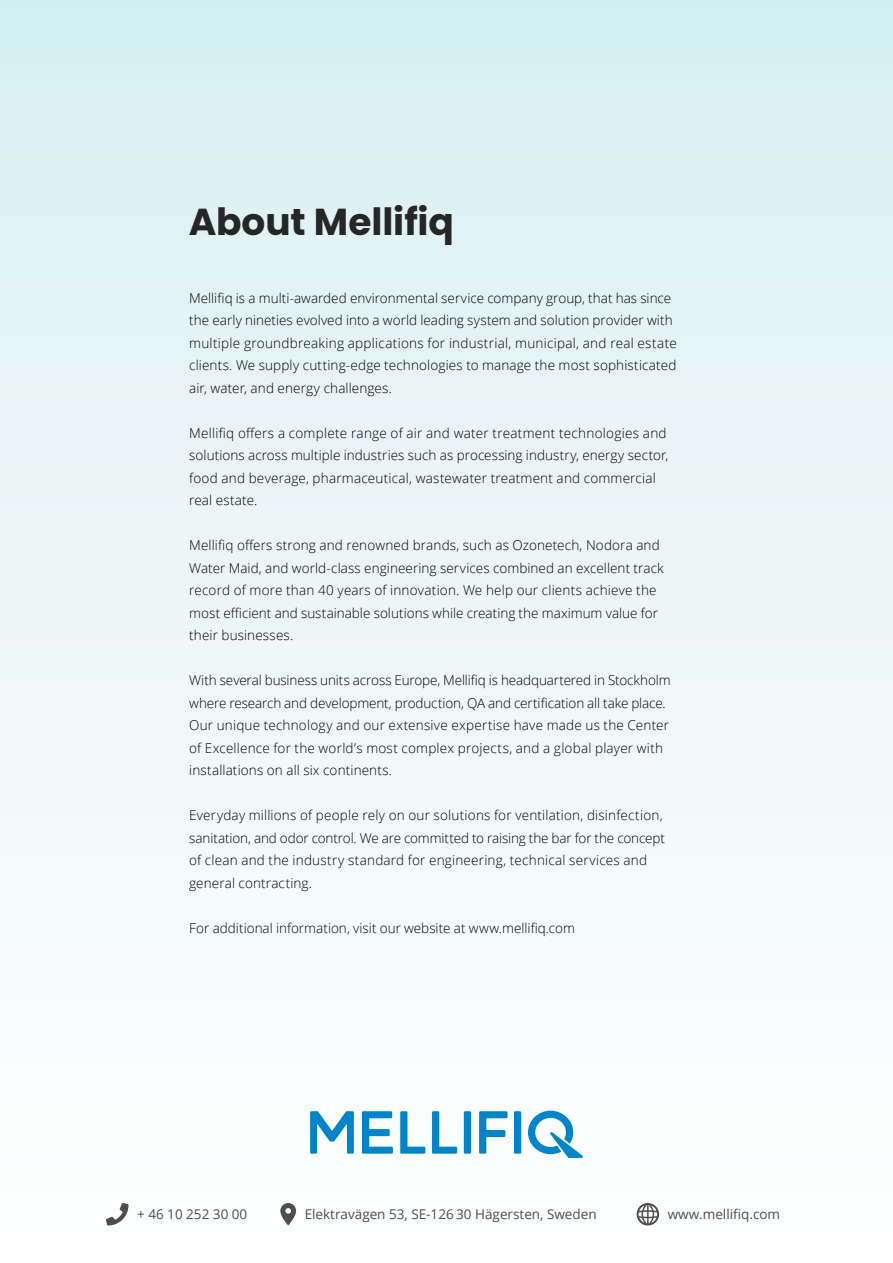
<style>
.page{position:relative;width:893px;height:1263px;background:#fff}
.page>*{position:absolute;margin:0;border:0;box-sizing:border-box;transform-origin:0 0}
.t1{font:700 37.5px "Poppins";letter-spacing:-.005em;color:#262626}
.t2{font:300 13.5px/22.5px "Open Sans";letter-spacing:.01em;color:#000}
.t3{font:13.5px "Open Sans";color:#4d4d4d}
</style>
<div class="page">
<div style="left:0;top:0;width:893px;height:1263px;background:linear-gradient(to bottom,#d8f0f1,#fff)"></div>
<svg style="left:310px;top:1111px;width:273px;height:47px"></svg>
<svg style="left:280px;top:1203px;width:16px;height:22px"></svg>
<svg style="left:106px;top:1203px;width:22px;height:22px"></svg>
<svg style="left:637px;top:1203px;width:22px;height:22px"></svg>
<h1 class="t1" style="left:189px;top:200px;width:266px">About Mellifiq</h1>
<p class="t2" style="left:189px;top:286px;width:489px">Mellifiq is a multi-awarded environmental service company group, that has since the early nineties evolved into a world leading system and solution provider with multiple groundbreaking applications for industrial, municipal, and real estate clients. We supply cutting-edge technologies to manage the most sophisticated air, water, and energy challenges.</p>
<p class="t2" style="left:189px;top:421px;width:481px">Mellifiq offers a complete range of air and water treatment technologies and solutions across multiple industries such as processing industry, energy sector, food and beverage, pharmaceutical, wastewater treatment and commercial real estate.</p>
<p class="t2" style="left:189px;top:534px;width:476px">Mellifiq offers strong and renowned brands, such as Ozonetech, Nodora and Water Maid, and world-class engineering services combined an excellent track record of more than 40 years of innovation. We help our clients achieve the most efficient and sustainable solutions while creating the maximum value for their businesses.</p>
<p class="t2" style="left:189px;top:669px;width:483px">With several business units across Europe, Mellifiq is headquartered in Stockholm where research and development, production, QA and certification all take place.<br>Our unique technology and our extensive expertise have made us the Center of Excellence for the world’s most complex projects, and a global player with installations on all six continents.</p>
<p class="t2" style="left:189px;top:804px;width:477px">Everyday millions of people rely on our solutions for ventilation, disinfection, sanitation, and odor control. We are committed to raising the bar for the concept of clean and the industry standard for engineering, technical services and general contracting.</p>
<p class="t2" style="left:189px;top:916px;width:387px">For additional information, visit our website at www.mellifiq.com</p>
<p class="t3" style="left:137px;top:1205px;width:112px">+ 46 10 252 30 00</p>
<p class="t3" style="left:305px;top:1205px;width:293px">Elektravägen 53, SE-126 30 Hägersten, Sweden</p>
<p class="t3" style="left:668px;top:1205px;width:114px">www.mellifiq.com</p>
</div>
